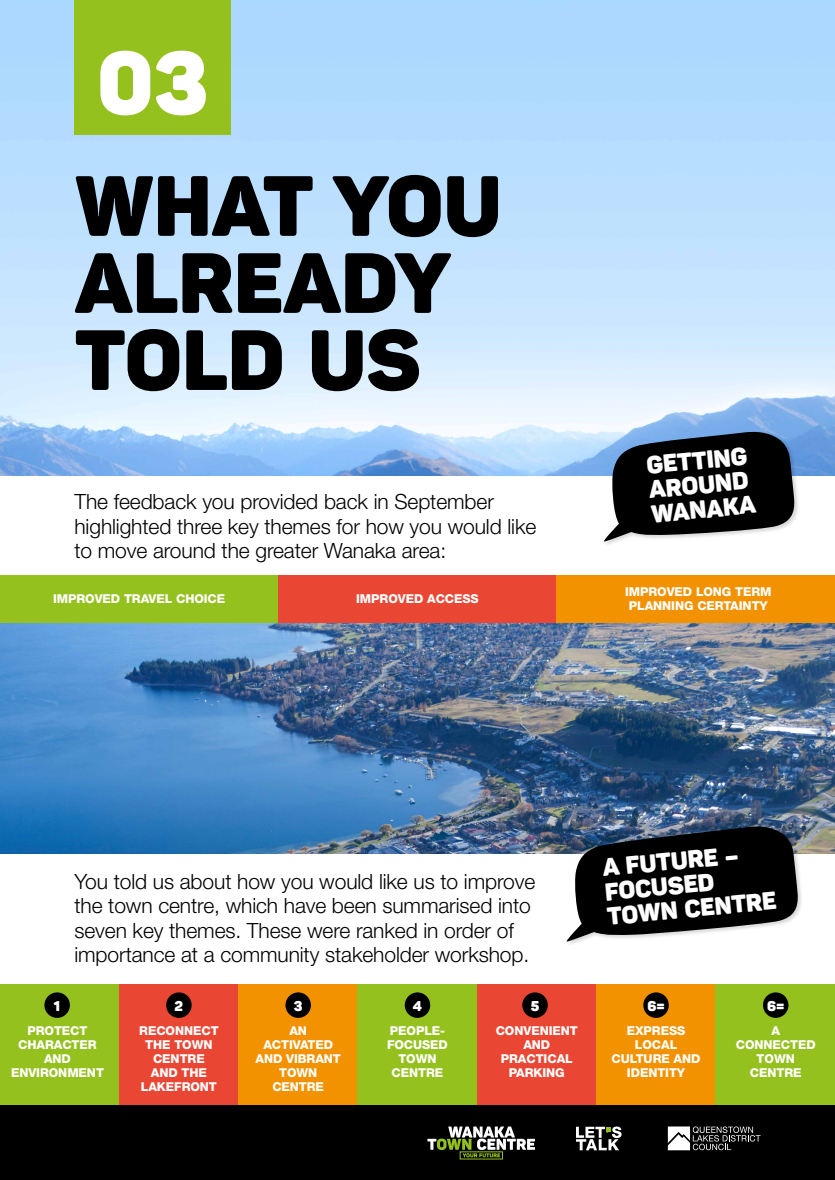
<style>
.page{position:relative;width:835px;height:1180px;background:#fff}
.page>*{position:absolute;margin:0;border:0;box-sizing:border-box;transform-origin:0 0}
.t1{font:87.5px "Panton Black Caps";color:#fff}
.t2{font:84px/77px "Panton Black Caps";color:#000}
.t3{font:24.5px/24.5px "Panton Black Caps";color:#fff}
.t4{font:300 21px/24.5px "Helvetica Neue LT Std";letter-spacing:-.005em;color:#000}
.t5{font:14px "Panton Black Caps";color:#fff}
.t6{font:800 12.25px/14px "Helvetica Neue LT Std";letter-spacing:-.005em;color:#fff;text-align:center}
</style>
<div class="page">
<img style="left:0;top:0;width:834px;height:854px">
<div style="left:0;top:476px;width:834px;height:99px;background:#fff"></div>
<div style="left:0;top:575px;width:278px;height:47px;background:#95c11f"></div>
<div style="left:0;top:984px;width:119px;height:121px;background:#95c11f"></div>
<div style="left:119px;top:984px;width:119px;height:121px;background:#e94734"></div>
<div style="left:238px;top:984px;width:120px;height:121px;background:#f39200"></div>
<div style="left:358px;top:984px;width:119px;height:121px;background:#95c11f"></div>
<div style="left:477px;top:984px;width:119px;height:121px;background:#e94734"></div>
<div style="left:596px;top:984px;width:119px;height:121px;background:#f39200"></div>
<div style="left:715px;top:984px;width:119px;height:121px;background:#95c11f"></div>
<div style="left:278px;top:575px;width:278px;height:47px;background:#e94734"></div>
<div style="left:556px;top:575px;width:278px;height:47px;background:#f39200"></div>
<div style="left:44px;top:992px;width:26px;height:26px;background:#000;border-radius:50%"></div>
<div style="left:166px;top:992px;width:26px;height:26px;background:#000;border-radius:50%"></div>
<div style="left:285px;top:992px;width:26px;height:26px;background:#000;border-radius:50%"></div>
<div style="left:404px;top:992px;width:26px;height:26px;background:#000;border-radius:50%"></div>
<div style="left:522px;top:992px;width:25px;height:26px;background:#000;border-radius:50%"></div>
<div style="left:643px;top:992px;width:25px;height:26px;background:#000;border-radius:50%"></div>
<div style="left:762px;top:992px;width:26px;height:26px;background:#000;border-radius:50%"></div>
<div style="left:74px;top:0;width:157px;height:134px;background:#95c11f"></div>
<div style="left:602px;top:431px;width:197px;height:116px;background:#000;opacity:.15"></div>
<svg style="left:602px;top:431px;width:193px;height:111px"></svg>
<div style="left:565px;top:825px;width:238px;height:122px;background:#000;opacity:.15"></div>
<svg style="left:565px;top:825px;width:233px;height:117px"></svg>
<div style="left:0;top:1105px;width:834px;height:75px;background:#000"></div>
<svg style="left:427px;top:1126px;width:108px;height:31px"></svg>
<svg style="left:667px;top:1126px;width:93px;height:24px"></svg>
<svg style="left:576px;top:1126px;width:45px;height:24px"></svg>
<h1 class="t1" style="left:97px;top:27px;width:113px">03</h1>
<h2 class="t2" style="left:75px;top:166px;width:428px">WHAT YOU<br>ALREADY<br>TOLD US</h2>
<p class="t4" style="left:74px;top:489px;width:463px">The feedback you provided back in September highlighted three key themes for how you would like to move around the greater Wanaka area:</p>
<p class="t6" style="left:53px;top:592px;width:174px">IMPROVED TRAVEL CHOICE</p>
<p class="t6" style="left:356px;top:592px;width:124px">IMPROVED ACCESS</p>
<p class="t3" style="left:645px;top:453px;width:106px;rotate:-6deg">getting around wanaka</p>
<p class="t6" style="left:625px;top:585px;width:148px">IMPROVED LONG TERM<br>PLANNING CERTAINTY</p>
<p class="t4" style="left:74px;top:868px;width:462px">You told us about how you would like us to improve the town centre, which have been summarised into seven key themes. These were ranked in order of importance at a community stakeholder workshop.</p>
<p class="t3" style="left:601px;top:855px;width:171px;line-height:24.6px;rotate:-6deg">A future – focused town centre</p>
<p class="t5" style="left:54px;top:997px;width:8px">1</p>
<p class="t5" style="left:174px;top:997px;width:10px">2</p>
<p class="t5" style="left:294px;top:997px;width:10px">3</p>
<p class="t5" style="left:413px;top:997px;width:11px">4</p>
<p class="t5" style="left:530px;top:997px;width:10px">5</p>
<p class="t5" style="left:647px;top:997px;width:19px">6=</p>
<p class="t5" style="left:766px;top:997px;width:19px">6=</p>
<p class="t6" style="left:139px;top:1024px;width:81px">RECONNECT<br>THE TOWN<br>CENTRE<br>AND THE<br>LAKEFRONT</p>
<p class="t6" style="left:255px;top:1024px;width:87px">AN<br>ACTIVATED<br>AND VIBRANT<br>TOWN<br>CENTRE</p>
<p class="t6" style="left:387px;top:1024px;width:62px">PEOPLE-<br>FOCUSED<br>TOWN<br>CENTRE</p>
<p class="t6" style="left:495px;top:1024px;width:84px">CONVENIENT<br>AND<br>PRACTICAL<br>PARKING</p>
<p class="t6" style="left:611px;top:1024px;width:90px">EXPRESS<br>LOCAL<br>CULTURE AND<br>IDENTITY</p>
<p class="t6" style="left:735px;top:1024px;width:81px">A<br>CONNECTED<br>TOWN<br>CENTRE</p>
<p class="t6" style="left:11px;top:1024px;width:94px">PROTECT<br>CHARACTER<br>AND<br>ENVIRONMENT</p>
</div>
